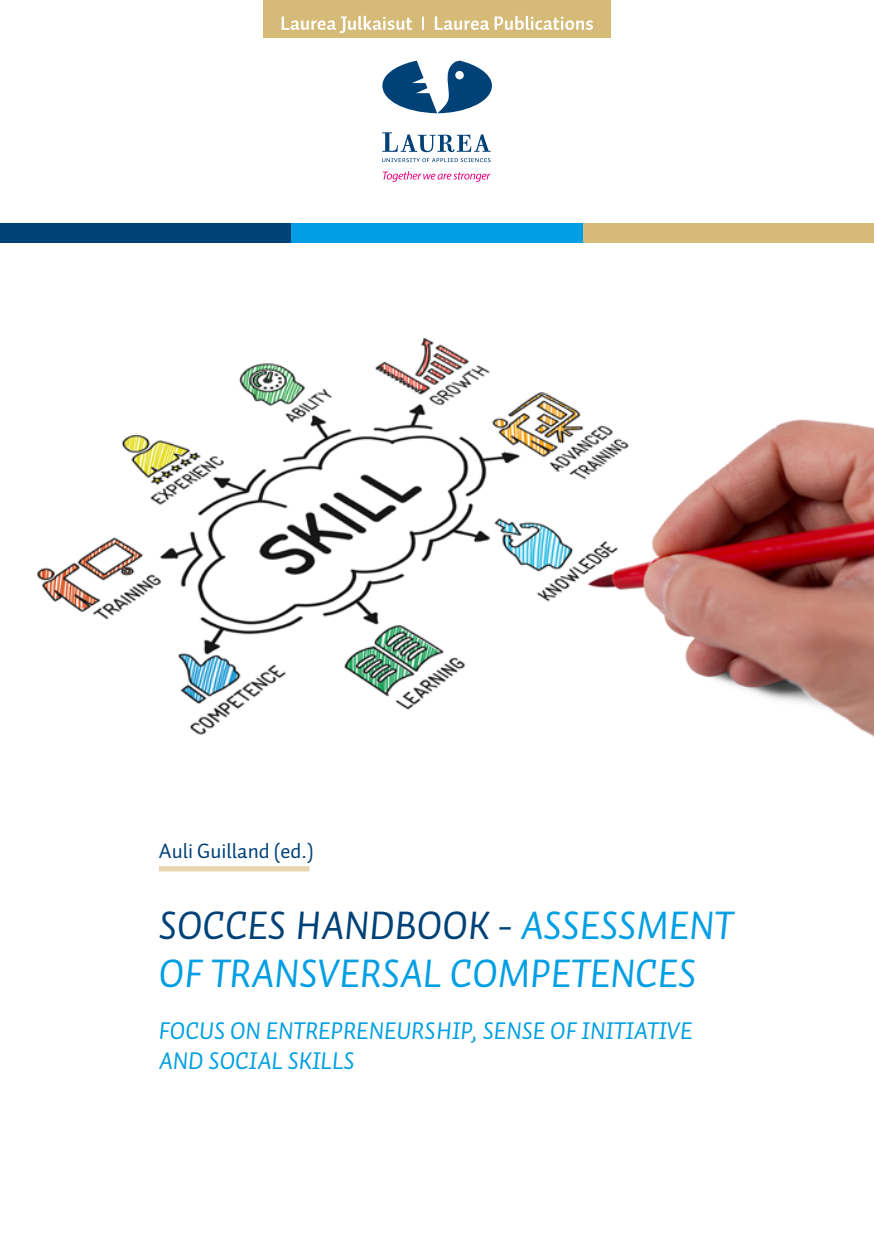
<style>
.page{position:relative;width:874px;height:1241px;background:#fff}
.page>*{position:absolute;margin:0;border:0;box-sizing:border-box;transform-origin:0 0}
.t1{font:40.25px/48.3px "Auto Pro Regular Italic Small Caps";color:#009fe3}
.t2{font:24.5px/29.4px "Auto Pro Regular Italic Small Caps";color:#009fe3}
.t3{font:21px "Auto Pro";color:#004177}
.s1{color:#004177}
</style>
<div class="page">
<div style="left:159px;top:866px;width:150px;height:5px;background:#e7d6b0"></div>
<svg style="left:382px;top:171px;width:108px;height:11px"></svg>
<svg style="left:382px;top:158px;width:108px;height:4px"></svg>
<svg style="left:382px;top:132px;width:108px;height:20px"></svg>
<svg style="left:382px;top:61px;width:109px;height:52px"></svg>
<div style="left:263px;top:0;width:347px;height:38px;background:#d6bb78"></div>
<svg style="left:281px;top:16px;width:311px;height:17px"></svg>
<div style="left:0;top:223px;width:291px;height:20px;background:#004177"></div>
<div style="left:582px;top:223px;width:291px;height:20px;background:#d6bb78"></div>
<div style="left:291px;top:223px;width:291px;height:20px;background:#009fe3"></div>
<img style="left:37px;top:338px;width:836px;height:399px">
<p class="t3" style="left:159px;top:835px;width:156px">Auli Guilland (ed.)</p>
<h1 class="t1" style="left:159px;top:900px;width:575px"><span class="s1">SOCCES HANDBOOK -</span> ASSESSMENT<br>OF TRANSVERSAL COMPETENCES</h1>
<p class="t2" style="left:159px;top:1015px;width:535px">FOCUS ON ENTREPRENEURSHIP, SENSE OF INITIATIVE<br>AND SOCIAL SKILLS</p>
</div>
